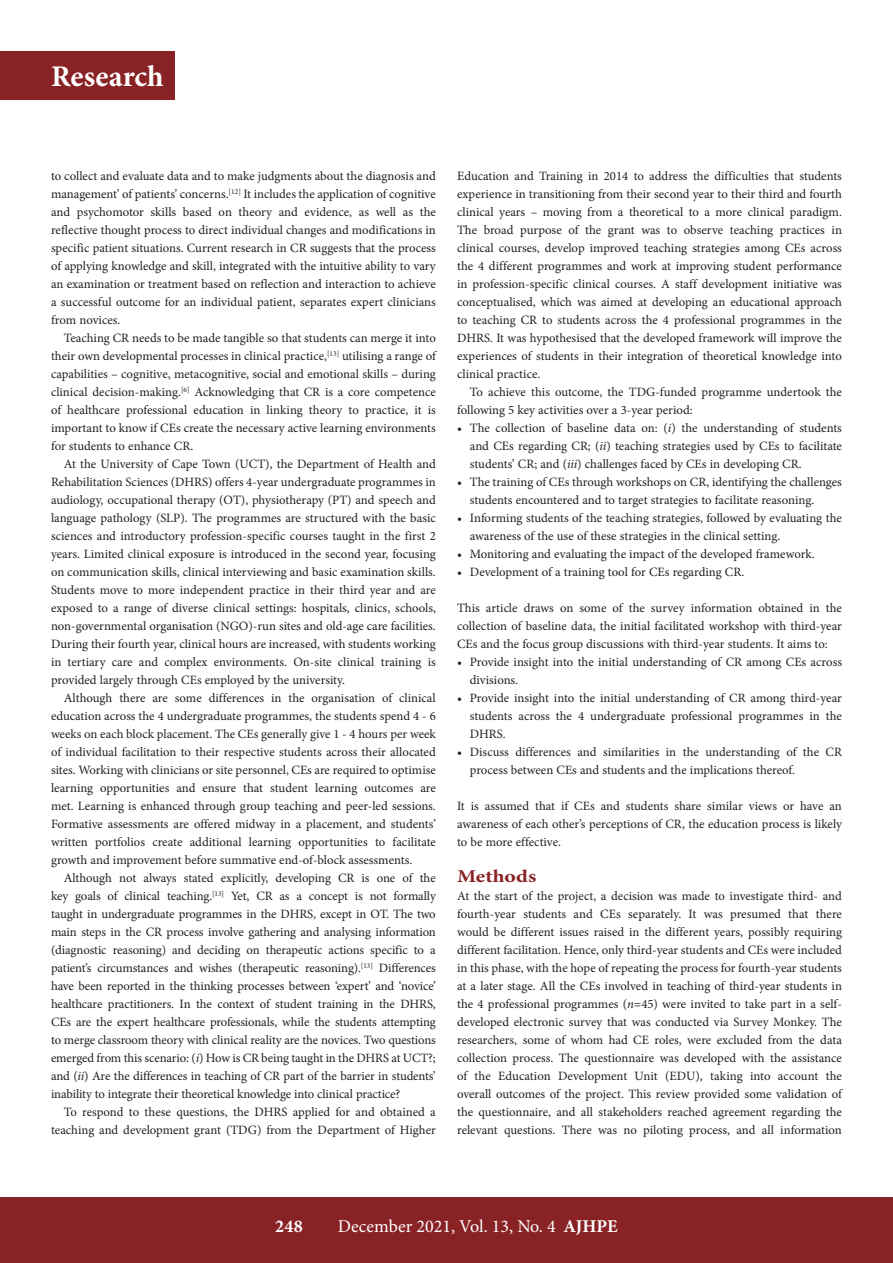
<style>
.page{position:relative;width:893px;height:1263px;background:#fff}
.page>*{position:absolute;margin:0;border:0;box-sizing:border-box;transform-origin:0 0}
.t1{font:700 30px "Minion Pro";color:#fff}
.t2{font:18px "Minion Pro";color:#fff}
.B_HEAD{font:700 18px "Minion Pro";color:#892225;scale:1.2 1}
.t3{font:700 18px "Minion Pro";color:#fff}
.BODY_TEXT_INDENT{font:12.75px/18px "Minion Pro";letter-spacing:-.005em;color:#231f20;text-align:justify}
.BODY_TEXT_1ST_PARAGR{font:12.75px/18px "Minion Pro";letter-spacing:-.005em;color:#231f20;text-align:justify}
.BULLET_TEXT{font:12.75px/18px "Minion Pro";color:#231f20}
.s1{font-style:italic}
.s2{font-weight:700}
</style>
<div class="page">
<div style="left:0;top:1197px;width:893px;height:66px;background:#892225"></div>
<div style="left:0;top:51px;width:174px;height:49px;background:#892225"></div>
<h1 class="t1" style="left:51px;top:56px;width:114px">Research</h1>
<p class="BODY_TEXT_INDENT" style="left:51px;top:167px;width:386px">to collect and evaluate data and to make judgments about the diagnosis and management’ of patients’ concerns.<sup>[12]</sup> It includes the application of cognitive and psychomotor skills based on theory and evidence, as well as the reflective thought process to direct individual changes and modifications in specific patient situations. Current research in CR suggests that the process of applying knowledge and skill, integrated with the intuitive ability to vary an examination or treatment based on reflection and interaction to achieve a successful outcome for an individual patient, separates expert clinicians from novices.</p>
<p class="BODY_TEXT_INDENT" style="left:51px;top:329px;width:386px;text-indent:13px">Teaching CR needs to be made tangible so that students can merge it into their own developmental processes in clinical practice,<sup>[13]</sup> utilising a range of capabilities – cognitive, metacognitive, social and emotional skills – during clinical decision-making.<sup>[6]</sup> Acknowledging that CR is a core competence of healthcare professional education in linking theory to practice, it is important to know if CEs create the necessary active learning environments for students to enhance CR.</p>
<p class="BODY_TEXT_INDENT" style="left:51px;top:455px;width:386px;text-indent:13px">At the University of Cape Town (UCT), the Department of Health and Rehabilitation Sciences (DHRS) offers 4-year undergraduate programmes in audiology, occupational therapy (OT), physiotherapy (PT) and speech and language pathology (SLP). The programmes are structured with the basic sciences and introductory profession-specific courses taught in the first 2 years. Limited clinical exposure is introduced in the second year, focusing on communication skills, clinical interviewing and basic examination skills.<br>Students move to more independent practice in their third year and are exposed to a range of diverse clinical settings: hospitals, clinics, schools, non-governmental organisation (NGO)-run sites and old-age care facilities.<br>During their fourth year, clinical hours are increased, with students working in tertiary care and complex environments. On-site clinical training is provided largely through CEs employed by the university.</p>
<p class="BODY_TEXT_INDENT" style="left:51px;top:689px;width:386px;text-indent:13px">Although there are some differences in the organisation of clinical education across the 4 undergraduate programmes, the students spend 4 - 6 weeks on each block placement. The CEs generally give 1 - 4 hours per week of individual facilitation to their respective students across their allocated sites. Working with clinicians or site personnel, CEs are required to optimise learning opportunities and ensure that student learning outcomes are met. Learning is enhanced through group teaching and peer-led sessions.<br>Formative assessments are offered midway in a placement, and students’ written portfolios create additional learning opportunities to facilitate growth and improvement before summative end-of-block assessments.</p>
<p class="BODY_TEXT_INDENT" style="left:51px;top:869px;width:386px;text-indent:13px">Although not always stated explicitly, developing CR is one of the key goals of clinical teaching.<sup>[13]</sup> Yet, CR as a concept is not formally taught in undergraduate programmes in the DHRS, except in OT. The two main steps in the CR process involve gathering and analysing information (diagnostic reasoning) and deciding on therapeutic actions specific to a patient’s circumstances and wishes (therapeutic reasoning).<sup>[13]</sup> Differences have been reported in the thinking processes between ‘expert’ and ‘novice’ healthcare practitioners. In the context of student training in the DHRS, CEs are the expert healthcare professionals, while the students attempting to merge classroom theory with clinical reality are the novices. Two questions emerged from this scenario: (<span class="s1">i</span>) How is CR being taught in the DHRS at UCT?; and (<span class="s1">ii</span>) Are the differences in teaching of CR part of the barrier in students’ inability to integrate their theoretical knowledge into clinical practice?</p>
<p class="BODY_TEXT_INDENT" style="left:51px;top:1103px;width:386px;text-align:right">To respond to these questions, the DHRS applied for and obtained a teaching and development grant (TDG) from the Department of Higher</p>
<p class="BODY_TEXT_INDENT" style="left:457px;top:167px;width:386px">Education and Training in 2014 to address the difficulties that students experience in transitioning from their second year to their third and fourth clinical years – moving from a theoretical to a more clinical paradigm.<br>The broad purpose of the grant was to observe teaching practices in clinical courses, develop improved teaching strategies among CEs across the 4 different programmes and work at improving student performance in profession-specific clinical courses. A staff development initiative was conceptualised, which was aimed at developing an educational approach to teaching CR to students across the 4 professional programmes in the DHRS. It was hypothesised that the developed framework will improve the experiences of students in their integration of theoretical knowledge into clinical practice.</p>
<p class="BODY_TEXT_INDENT" style="left:457px;top:383px;width:386px;text-indent:13px">To achieve this outcome, the TDG-funded programme undertook the following 5 key activities over a 3-year period:</p>
<p class="BULLET_TEXT" style="left:470px;top:419px;width:374px;text-align:justify;text-indent:-13px">• The collection of baseline data on: (<span class="s1">i</span>) the understanding of students and CEs regarding CR; (<span class="s1">ii</span>) teaching strategies used by CEs to facilitate students’ CR; and (<span class="s1">iii</span>) challenges faced by CEs in developing CR.</p>
<p class="BULLET_TEXT" style="left:470px;top:473px;width:374px;text-indent:-13px">• The training of CEs through workshops on CR, identifying the challenges students encountered and to target strategies to facilitate reasoning.</p>
<p class="BULLET_TEXT" style="left:470px;top:509px;width:374px;text-indent:-13px">• Informing students of the teaching strategies, followed by evaluating the awareness of the use of these strategies in the clinical setting.</p>
<p class="BULLET_TEXT" style="left:457px;top:545px;width:359px">• Monitoring and evaluating the impact of the developed framework.</p>
<p class="BULLET_TEXT" style="left:457px;top:563px;width:289px">• Development of a training tool for CEs regarding CR.</p>
<p class="BODY_TEXT_1ST_PARAGR" style="left:457px;top:599px;width:386px">This article draws on some of the survey information obtained in the collection of baseline data, the initial facilitated workshop with third-year CEs and the focus group discussions with third-year students. It aims to:</p>
<p class="BULLET_TEXT" style="left:470px;top:653px;width:374px;text-indent:-13px">• Provide insight into the initial understanding of CR among CEs across divisions.</p>
<p class="BULLET_TEXT" style="left:470px;top:689px;width:374px;text-align:justify;text-indent:-13px">• Provide insight into the initial understanding of CR among third-year students across the 4 undergraduate professional programmes in the DHRS.</p>
<p class="BULLET_TEXT" style="left:470px;top:743px;width:374px;text-indent:-13px">• Discuss differences and similarities in the understanding of the CR process between CEs and students and the implications thereof.</p>
<p class="BODY_TEXT_1ST_PARAGR" style="left:457px;top:797px;width:386px">It is assumed that if CEs and students share similar views or have an awareness of each other’s perceptions of CR, the education process is likely to be more effective.</p>
<h2 class="B_HEAD" style="left:457px;top:864px;width:67px">Methods</h2>
<p class="BODY_TEXT_1ST_PARAGR" style="left:457px;top:887px;width:386px">At the start of the project, a decision was made to investigate third- and fourth-year students and CEs separately. It was presumed that there would be different issues raised in the different years, possibly requiring different facilitation. Hence, only third-year students and CEs were included in this phase, with the hope of repeating the process for fourth-year students at a later stage. All the CEs involved in teaching of third-year students in the 4 professional programmes (<span class="s1">n</span>=45) were invited to take part in a self&shy;developed electronic survey that was conducted via Survey Monkey. The researchers, some of whom had CE roles, were excluded from the data collection process. The questionnaire was developed with the assistance of the Education Development Unit (EDU), taking into account the overall outcomes of the project. This review provided some validation of the questionnaire, and all stakeholders reached agreement regarding the relevant questions. There was no piloting process, and all information</p>
<h2 class="t3" style="left:275px;top:1213px;width:29px">248</h2>
<h2 class="t2" style="left:338px;top:1214px;width:281px">December 2021, Vol. 13, No. 4 <span class="s2">AJHPE</span></h2>
</div>
